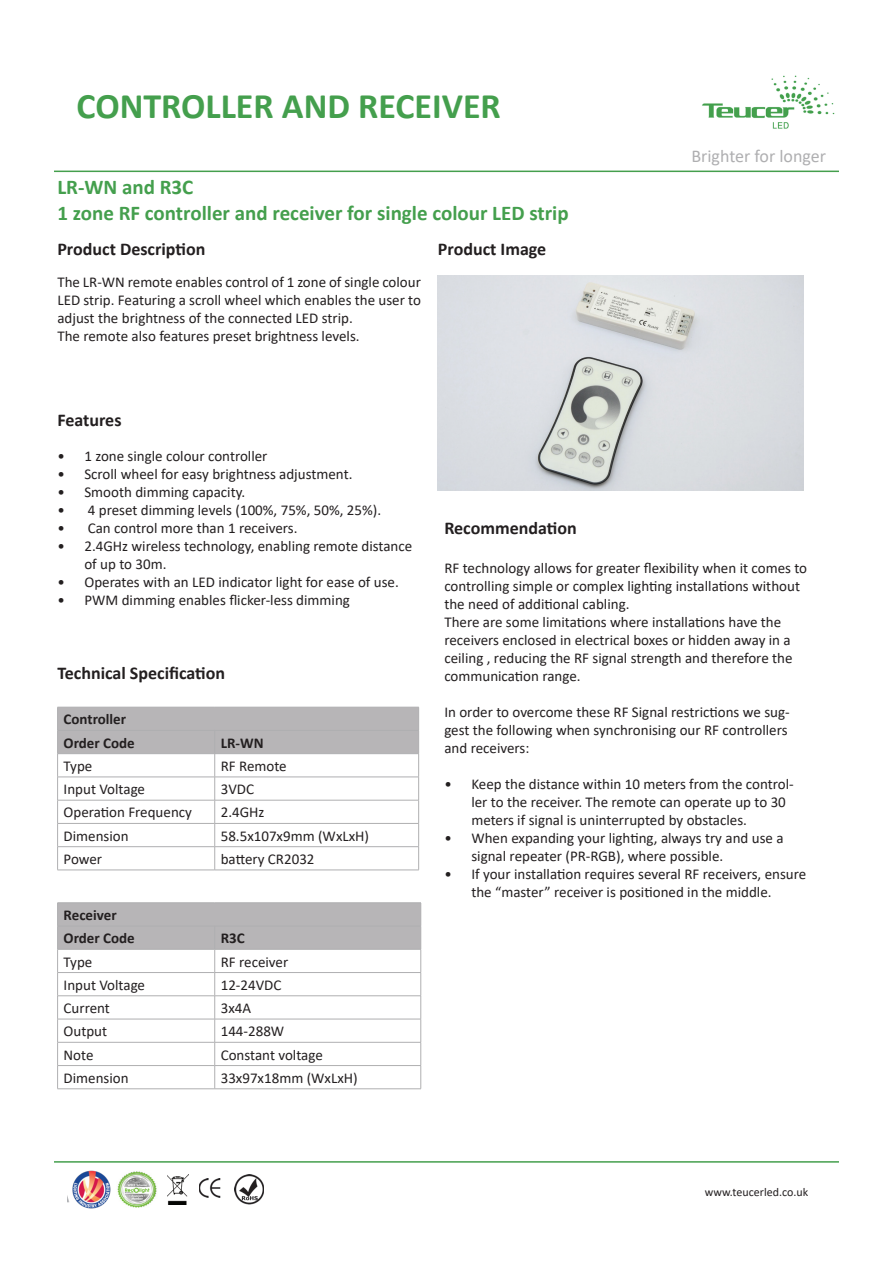
<style>
.page{position:relative;width:893px;height:1263px;background:#fff}
.page>*{position:absolute;margin:0;border:0;box-sizing:border-box;transform-origin:0 0}
.t1{font:700 36px "Calibri";color:#449f4d}
.t2{font:700 21px "Calibri";color:#449f4d}
.t3{font:700 18px "Calibri";color:#231f20}
.t4{font:18px "Calibri";color:#afafb1}
.t5{font:15px/18px "Calibri";color:#231f20}
.t6{font:700 15px "Calibri";color:#231f20}
.t7{font:12px "Calibri";color:#231f20}
</style>
<div class="page">
<img style="left:702px;top:75px;width:133px;height:54px">
<hr style="left:54px;top:171px;width:785px;height:1px;background:#449f4d">
<img style="left:68px;top:1170px;width:43px;height:39px">
<hr style="left:54px;top:1161px;width:785px;height:2px;background:#449f4d">
<img style="left:167px;top:1175px;width:21px;height:29px">
<img style="left:199px;top:1178px;width:21px;height:19px">
<img style="left:235px;top:1175px;width:29px;height:29px">
<img style="left:117px;top:1171px;width:40px;height:37px">
<svg style="left:57px;top:707px;width:362px;height:163px"></svg>
<hr style="left:57px;top:777px;width:158px;height:1px;background:#afafb1">
<hr style="left:215px;top:777px;width:204px;height:1px;background:#afafb1">
<hr style="left:57px;top:823px;width:158px;height:1px;background:#afafb1">
<hr style="left:215px;top:823px;width:204px;height:1px;background:#afafb1">
<hr style="left:57px;top:846px;width:158px;height:1px;background:#afafb1">
<hr style="left:215px;top:846px;width:204px;height:1px;background:#afafb1">
<hr style="left:57px;top:870px;width:158px;height:1px;background:#afafb1">
<hr style="left:215px;top:870px;width:204px;height:1px;background:#afafb1">
<img style="left:438px;top:275px;width:366px;height:215px">
<hr style="left:57px;top:902px;width:158px;height:1px;background:#afafb1">
<hr style="left:215px;top:902px;width:206px;height:1px;background:#afafb1">
<svg style="left:57px;top:903px;width:365px;height:185px"></svg>
<hr style="left:57px;top:1042px;width:158px;height:1px;background:#afafb1">
<hr style="left:215px;top:1042px;width:206px;height:1px;background:#afafb1">
<hr style="left:57px;top:1065px;width:158px;height:1px;background:#afafb1">
<hr style="left:215px;top:1065px;width:206px;height:1px;background:#afafb1">
<hr style="left:57px;top:1088px;width:158px;height:1px;background:#afafb1">
<hr style="left:215px;top:1088px;width:206px;height:1px;background:#afafb1">
<p class="t1" style="left:77px;top:81px;width:426px">CONTROLLER AND RECEIVER</p>
<p class="t2" style="left:57px;top:173px;width:137px">LR-WN and R3C</p>
<p class="t2" style="left:57px;top:198px;width:513px">1 zone RF controller and receiver for single colour LED strip</p>
<p class="t3" style="left:57px;top:236px;width:150px">Product Description</p>
<p class="t3" style="left:438px;top:236px;width:110px">Product Image</p>
<p class="t5" style="left:57px;top:272px;width:365px;text-align:justify">The LR-WN remote enables control of 1 zone of single colour LED strip. Featuring a scroll wheel which enables the user to adjust the brightness of the connected LED strip.</p>
<p class="t5" style="left:57px;top:326px;width:304px">The remote also features preset brightness levels.</p>
<p class="t3" style="left:57px;top:407px;width:66px">Features</p>
<p class="t4" style="left:691px;top:143px;width:136px">Brighter for longer</p>
<p class="t5" style="left:57px;top:447px;width:212px">• 1 zone single colour controller</p>
<p class="t5" style="left:57px;top:465px;width:297px">• Scroll wheel for easy brightness adjustment.</p>
<p class="t5" style="left:57px;top:483px;width:189px">• Smooth dimming capacity.</p>
<p class="t5" style="left:57px;top:501px;width:325px">• 4 preset dimming levels (100%, 75%, 50%, 25%).</p>
<p class="t5" style="left:57px;top:519px;width:242px">• Can control more than 1 receivers.</p>
<p class="t5" style="left:84px;top:537px;width:329px;text-indent:-27px">• 2.4GHz wireless technology, enabling remote distance of up to 30m.</p>
<p class="t5" style="left:57px;top:573px;width:343px">• Operates with an LED indicator light for ease of use.</p>
<p class="t5" style="left:57px;top:591px;width:294px">• PWM dimming enables flicker-less dimming</p>
<p class="t3" style="left:57px;top:660px;width:169px">Technical Specification</p>
<p class="t6" style="left:64px;top:709px;width:64px">Controller</p>
<p class="t6" style="left:64px;top:732px;width:73px">Order Code</p>
<p class="t6" style="left:221px;top:732px;width:44px">LR-WN</p>
<p class="t5" style="left:64px;top:756px;width:30px">Type</p>
<p class="t5" style="left:221px;top:756px;width:67px">RF Remote</p>
<p class="t5" style="left:64px;top:780px;width:83px">Input Voltage</p>
<p class="t5" style="left:221px;top:780px;width:35px">3VDC</p>
<p class="t5" style="left:64px;top:803px;width:130px">Operation Frequency</p>
<p class="t5" style="left:221px;top:803px;width:45px">2.4GHz</p>
<p class="t5" style="left:64px;top:826px;width:67px">Dimension</p>
<p class="t5" style="left:221px;top:826px;width:150px">58.5x107x9mm (WxLxH)</p>
<p class="t5" style="left:64px;top:849px;width:40px">Power</p>
<p class="t5" style="left:221px;top:849px;width:95px">battery CR2032</p>
<p class="t6" style="left:64px;top:904px;width:55px">Receiver</p>
<p class="t6" style="left:64px;top:928px;width:73px">Order Code</p>
<p class="t6" style="left:221px;top:928px;width:25px">R3C</p>
<p class="t5" style="left:64px;top:952px;width:30px">Type</p>
<p class="t5" style="left:221px;top:952px;width:69px">RF receiver</p>
<p class="t5" style="left:64px;top:975px;width:83px">Input Voltage</p>
<p class="t5" style="left:221px;top:975px;width:62px">12-24VDC</p>
<p class="t5" style="left:64px;top:999px;width:48px">Current</p>
<p class="t5" style="left:221px;top:999px;width:32px">3x4A</p>
<p class="t5" style="left:64px;top:1022px;width:45px">Output</p>
<p class="t5" style="left:221px;top:1022px;width:65px">144-288W</p>
<p class="t5" style="left:64px;top:1045px;width:31px">Note</p>
<p class="t5" style="left:221px;top:1045px;width:104px">Constant voltage</p>
<p class="t5" style="left:64px;top:1068px;width:67px">Dimension</p>
<p class="t5" style="left:221px;top:1068px;width:139px">33x97x18mm (WxLxH)</p>
<p class="t3" style="left:444px;top:516px;width:134px">Recommendation</p>
<p class="t5" style="left:444px;top:558px;width:364px">RF technology allows for greater flexibility when it comes to controlling simple or complex lighting installations without the need of additional cabling.</p>
<p class="t5" style="left:444px;top:612px;width:350px">There are some limitations where installations have the receivers enclosed in electrical boxes or hidden away in a ceiling , reducing the RF signal strength and therefore the communication range.</p>
<p class="t5" style="left:444px;top:702px;width:347px">In order to overcome these RF Signal restrictions we sug&shy;gest the following when synchronising our RF controllers and receivers:</p>
<p class="t5" style="left:471px;top:774px;width:324px;text-indent:-27px">• Keep the distance within 10 meters from the control&shy;ler to the receiver. The remote can operate up to 30 meters if signal is uninterrupted by obstacles.</p>
<p class="t5" style="left:471px;top:828px;width:314px;text-indent:-27px">• When expanding your lighting, always try and use a signal repeater (PR-RGB), where possible.</p>
<p class="t5" style="left:444px;top:864px;width:363px;text-align:center">• If your installation requires several RF receivers, ensure the “master” receiver is positioned in the middle.</p>
<p class="t7" style="left:705px;top:1183px;width:105px">www.teucerled.co.uk</p>
</div>
